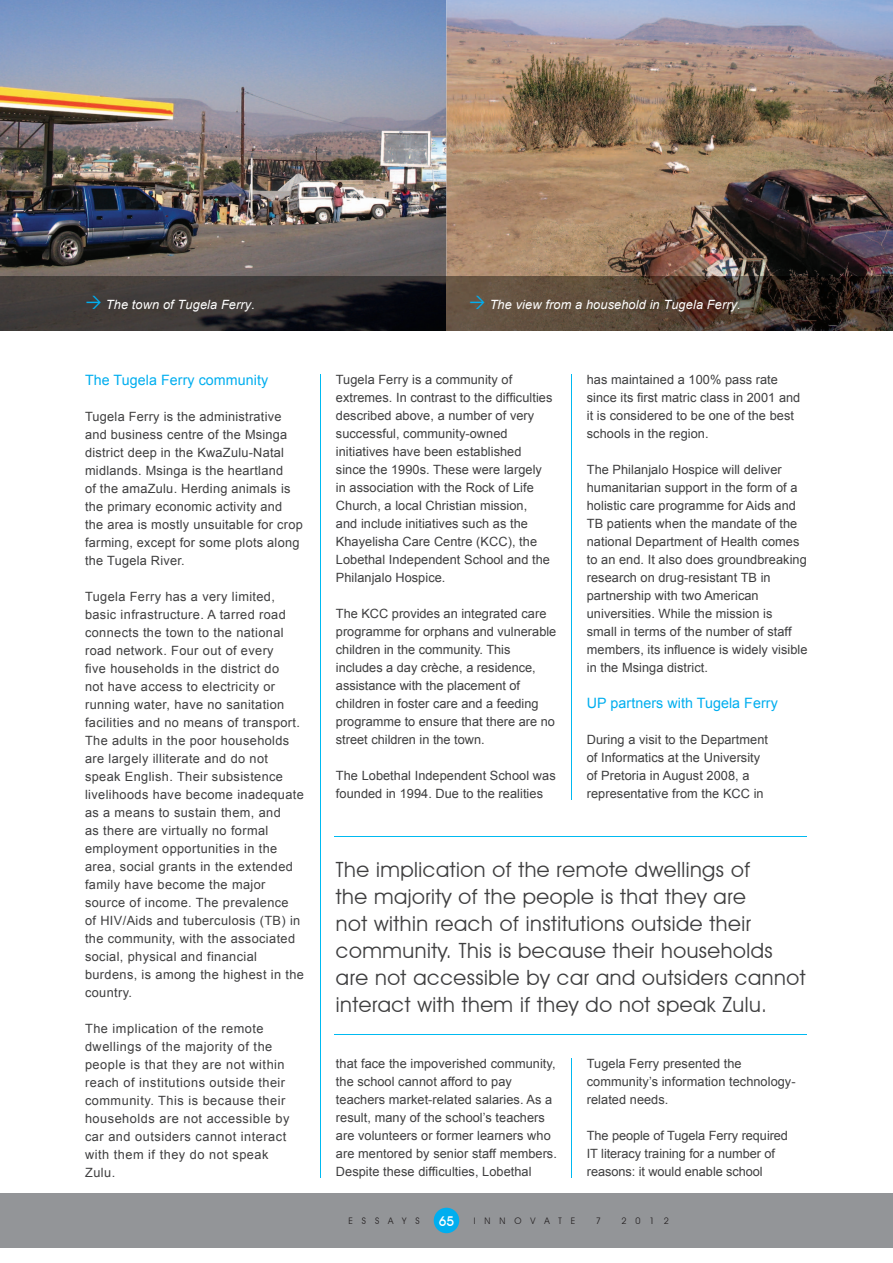
<style>
.page{position:relative;width:893px;height:1263px;background:#fff}
.page>*{position:absolute;margin:0;border:0;box-sizing:border-box;transform-origin:0 0}
.t1{font:21px/27px "Avant Garde IT Cby BT";letter-spacing:.025em;color:#3e3e3f}
.t2{font:14.25px "Arial";letter-spacing:.005em;color:#00aeef}
.t3{font:500 13.5px "Avant Garde IT Cby BT";color:#fff}
.t4{font:12.75px/18px "Arial";letter-spacing:.005em;color:#3e3e3f}
.t5{font:12.75px/18px "Arial";letter-spacing:.03em;color:#3e3e3f}
.t6{font:12.75px/18px "Arial";letter-spacing:.04em;color:#3e3e3f}
.t7{font:italic 12.75px "Arial";letter-spacing:.01em;color:#fff}
.t8{font:9px "Avant Garde IT Cby BT";letter-spacing:1em;color:#231f20}
</style>
<div class="page">
<div style="left:0;top:1193px;width:893px;height:54px;background:#939598"></div>
<div style="left:434px;top:1208px;width:25px;height:25px;background:#00aeef;border-radius:50%"></div>
<img style="left:0;top:0;width:893px;height:331px">
<hr style="left:571px;top:374px;width:1px;height:425px;background:#00baf1">
<hr style="left:571px;top:1059px;width:1px;height:119px;background:#00baf1">
<hr style="left:320px;top:374px;width:1px;height:804px;background:#00baf1">
<img style="left:0;top:276px;width:893px;height:54px">
<hr style="left:335px;top:836px;width:472px;height:1px;background:#00baf1">
<hr style="left:335px;top:1034px;width:472px;height:1px;background:#00baf1">
<svg style="left:87px;top:296px;width:14px;height:13px"></svg>
<svg style="left:470px;top:296px;width:15px;height:13px"></svg>
<p class="t7" style="left:106px;top:296px;width:151px">The town of Tugela Ferry.</p>
<p class="t7" style="left:490px;top:296px;width:253px">The view from a household in Tugela Ferry.</p>
<p class="t2" style="left:85px;top:370px;width:185px">The Tugela Ferry community</p>
<p class="t4" style="left:85px;top:407px;width:219px">Tugela Ferry is the administrative and business centre of the Msinga district deep in the KwaZulu-Natal midlands. Msinga is the heartland<br>of the amaZulu. Herding animals is the primary economic activity and the area is mostly unsuitable for crop farming, except for some plots along the Tugela River.</p>
<p class="t5" style="left:85px;top:587px;width:220px">Tugela Ferry has a very limited, basic infrastructure. A tarred road connects the town to the national road network. Four out of every<br>five households in the district do<br>not have access to electricity or running water, have no sanitation facilities and no means of transport.<br>The adults in the poor households are largely illiterate and do not speak English. Their subsistence livelihoods have become inadequate as a means to sustain them, and<br>as there are virtually no formal employment opportunities in the area, social grants in the extended family have become the major source of income. The prevalence<br>of HIV/Aids and tuberculosis (TB) in the community, with the associated social, physical and financial burdens, is among the highest in the country.</p>
<p class="t6" style="left:85px;top:1019px;width:206px">The implication of the remote dwellings of the majority of the people is that they are not within reach of institutions outside their community. This is because their households are not accessible by car and outsiders cannot interact with them if they do not speak<br>Zulu.</p>
<p class="t4" style="left:336px;top:370px;width:218px">Tugela Ferry is a community of extremes. In contrast to the difficulties described above, a number of very successful, community-owned initiatives have been established since the 1990s. These were largely in association with the Rock of Life Church, a local Christian mission,<br>and include initiatives such as the Khayelisha Care Centre (KCC), the Lobethal Independent School and the Philanjalo Hospice.</p>
<p class="t4" style="left:336px;top:604px;width:222px">The KCC provides an integrated care programme for orphans and vulnerable children in the community. This includes a day crèche, a residence, assistance with the placement of children in foster care and a feeding programme to ensure that there are no street children in the town.</p>
<p class="t4" style="left:336px;top:766px;width:221px">The Lobethal Independent School was founded in 1994. Due to the realities</p>
<p class="t4" style="left:587px;top:370px;width:215px">has maintained a 100% pass rate since its first matric class in 2001 and it is considered to be one of the best schools in the region.</p>
<p class="t4" style="left:587px;top:460px;width:222px">The Philanjalo Hospice will deliver humanitarian support in the form of a holistic care programme for Aids and TB patients when the mandate of the national Department of Health comes to an end. It also does groundbreaking research on drug-resistant TB in partnership with two American universities. While the mission is<br>small in terms of the number of staff members, its influence is widely visible in the Msinga district.</p>
<p class="t2" style="left:587px;top:693px;width:193px">UP partners with Tugela Ferry</p>
<p class="t4" style="left:587px;top:730px;width:183px">During a visit to the Department of Informatics at the University of Pretoria in August 2008, a representative from the KCC in</p>
<p class="t1" style="left:336px;top:855px;width:471px">The implication of the remote dwellings of<br>the majority of the people is that they are<br>not within reach of institutions outside their community. This is because their households are not accessible by car and outsiders cannot interact with them if they do not speak Zulu.</p>
<p class="t4" style="left:336px;top:1055px;width:223px">that face the impoverished community, the school cannot afford to pay teachers market-related salaries. As a result, many of the school’s teachers are volunteers or former learners who are mentored by senior staff members.<br>Despite these difficulties, Lobethal</p>
<p class="t4" style="left:587px;top:1055px;width:210px">Tugela Ferry presented the community’s information technology&shy;related needs.</p>
<p class="t4" style="left:587px;top:1127px;width:203px">The people of Tugela Ferry required<br>IT literacy training for a number of reasons: it would enable school</p>
<p class="t8" style="left:348px;top:1215px;width:73px">ESSAYS</p>
<p class="t3" style="left:439px;top:1213px;width:17px">65</p>
<p class="t8" style="left:474px;top:1215px;width:103px">INNOVATE</p>
<p class="t8" style="left:596px;top:1215px;width:7px">7</p>
<p class="t8" style="left:621px;top:1215px;width:49px">2012</p>
</div>
